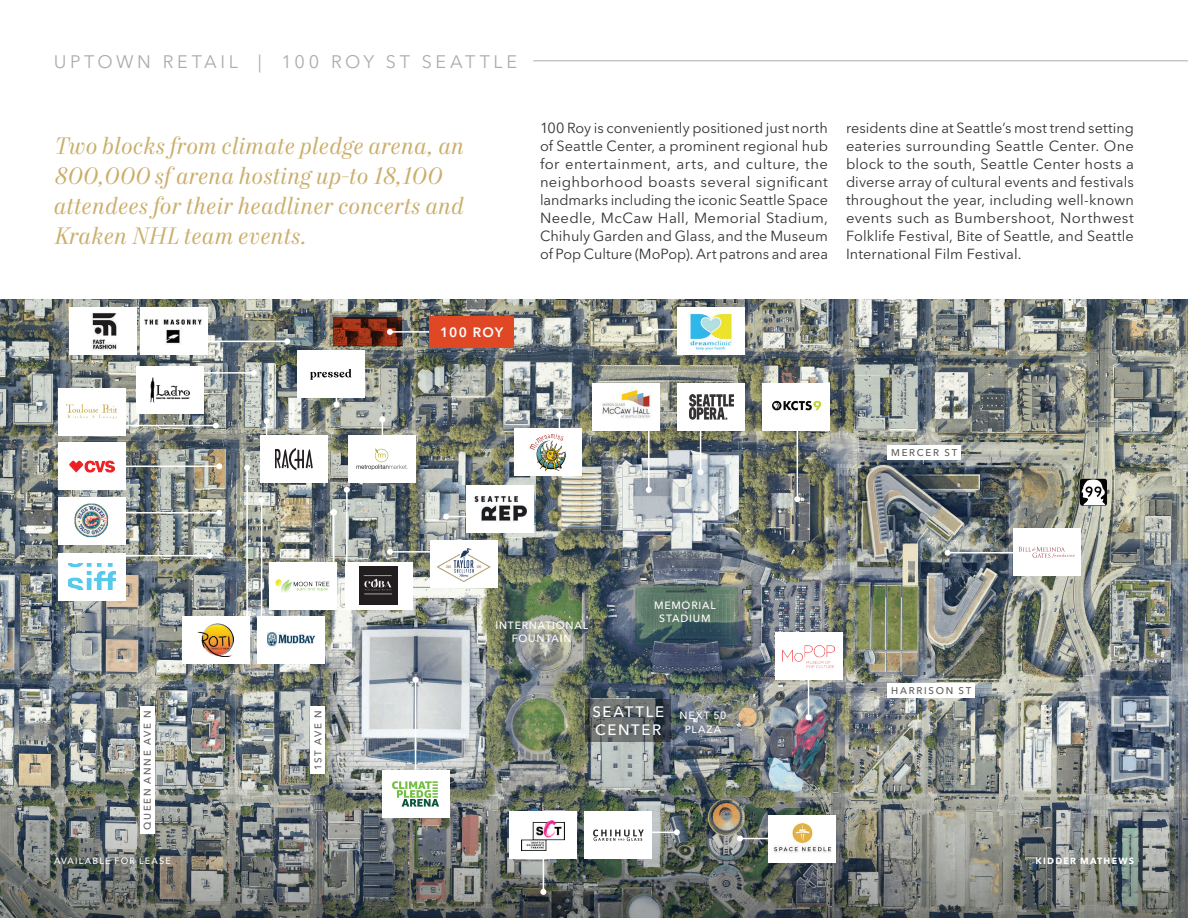
<style>
.page{position:relative;width:1188px;height:918px;background:#fff}
.page>*{position:absolute;margin:0;border:0;box-sizing:border-box;transform-origin:0 0}
.t1{font:italic 24px/30px "Mort Modern 08";letter-spacing:.01em;color:#cbae6b}
.t2{font:18px "Avenir Next LT Pro";letter-spacing:.2em;color:#afabac}
.t3{font:500 15px/18px "Avenir Next LT Pro";letter-spacing:.11em;color:#fff}
.t4{font:14.55px/18px "Avenir Next LT Pro";letter-spacing:.005em;color:#313234;text-align:justify}
.t5{font:600 13.5px "Avenir Next LT Pro";letter-spacing:.08em;color:#fff}
.t6{font:500 10.5px/13.5px "Avenir Next LT Pro";letter-spacing:.075em;color:#fff;text-align:center}
.t7{font:500 9.75px "Avenir Next LT Pro";letter-spacing:.175em;color:#5e5d5d}
.t8{font:500 9px "Avenir Next LT Pro";letter-spacing:.13em;color:#fff}
.t9{font:700 9px "Avenir Next LT Pro";letter-spacing:.13em;color:#fff}
</style>
<div class="page">
<img style="left:0;top:299px;width:1188px;height:365px">
<img style="left:0;top:664px;width:1188px;height:254px">
<div style="left:260px;top:436px;width:68px;height:47px;background:#fff"></div>
<svg style="left:264px;top:418px;width:49px;height:52px"></svg>
<hr style="left:346px;top:490px;width:2px;height:77px;background:#fff">
<svg style="left:344px;top:487px;width:6px;height:6px"></svg>
<div style="left:345px;top:562px;width:67px;height:47px;background:#fff"></div>
<img style="left:360px;top:567px;width:38px;height:37px">
<div style="left:69px;top:307px;width:68px;height:48px;background:#fff"></div>
<img style="left:91px;top:313px;width:26px;height:38px">
<hr style="left:121px;top:425px;width:95px;height:1px;background:#fff">
<svg style="left:213px;top:423px;width:6px;height:6px"></svg>
<div style="left:58px;top:388px;width:67px;height:47px;background:#fff"></div>
<img style="left:66px;top:404px;width:51px;height:15px">
<hr style="left:948px;top:552px;width:70px;height:1px;background:#fff">
<svg style="left:945px;top:550px;width:6px;height:6px"></svg>
<div style="left:1013px;top:529px;width:67px;height:47px;background:#fff"></div>
<svg style="left:1019px;top:547px;width:55px;height:11px"></svg>
<hr style="left:648px;top:425px;width:2px;height:65px;background:#fff">
<svg style="left:646px;top:487px;width:6px;height:6px"></svg>
<img style="left:592px;top:383px;width:68px;height:48px">
<hr style="left:700px;top:425px;width:1px;height:47px;background:#fff">
<svg style="left:698px;top:469px;width:6px;height:6px"></svg>
<div style="left:678px;top:383px;width:67px;height:48px;background:#fff"></div>
<img style="left:689px;top:395px;width:44px;height:24px">
<hr style="left:797px;top:425px;width:1px;height:74px;background:#fff">
<svg style="left:794px;top:496px;width:6px;height:6px"></svg>
<div style="left:763px;top:383px;width:67px;height:48px;background:#fff"></div>
<img style="left:772px;top:400px;width:49px;height:11px">
<hr style="left:559px;top:415px;width:1px;height:38px;background:#fff">
<svg style="left:556px;top:412px;width:6px;height:6px"></svg>
<div style="left:514px;top:429px;width:68px;height:47px;background:#fff"></div>
<img style="left:529px;top:433px;width:37px;height:39px">
<hr style="left:415px;top:680px;width:1px;height:107px;background:#fff">
<svg style="left:413px;top:677px;width:6px;height:6px"></svg>
<div style="left:382px;top:770px;width:67px;height:48px;background:#fff"></div>
<svg style="left:392px;top:781px;width:47px;height:26px"></svg>
<hr style="left:104px;top:512px;width:115px;height:2px;background:#fff">
<svg style="left:216px;top:510px;width:6px;height:6px"></svg>
<div style="left:58px;top:497px;width:68px;height:48px;background:#fff"></div>
<img style="left:74px;top:503px;width:35px;height:35px">
<hr style="left:118px;top:555px;width:92px;height:1px;background:#fff">
<svg style="left:207px;top:553px;width:6px;height:6px"></svg>
<div style="left:58px;top:553px;width:68px;height:47px;background:#fff"></div>
<img style="left:69px;top:563px;width:47px;height:27px">
<hr style="left:390px;top:551px;width:64px;height:2px;background:#fff">
<svg style="left:387px;top:549px;width:6px;height:6px"></svg>
<div style="left:430px;top:541px;width:67px;height:47px;background:#fff"></div>
<img style="left:436px;top:548px;width:55px;height:34px">
<hr style="left:446px;top:516px;width:38px;height:1px;background:#fff">
<svg style="left:443px;top:514px;width:6px;height:6px"></svg>
<div style="left:466px;top:486px;width:68px;height:47px;background:#fff"></div>
<img style="left:474px;top:496px;width:53px;height:26px">
<hr style="left:650px;top:329px;width:37px;height:1px;background:#fff">
<svg style="left:647px;top:327px;width:6px;height:6px"></svg>
<div style="left:678px;top:307px;width:67px;height:48px;background:#fff"></div>
<img style="left:690px;top:313px;width:42px;height:38px">
<hr style="left:261px;top:500px;width:1px;height:118px;background:#fff">
<svg style="left:259px;top:497px;width:6px;height:6px"></svg>
<div style="left:257px;top:616px;width:67px;height:48px;background:#fff"></div>
<img style="left:267px;top:632px;width:47px;height:15px">
<hr style="left:246px;top:468px;width:2px;height:160px;background:#fff">
<svg style="left:244px;top:465px;width:6px;height:6px"></svg>
<div style="left:182px;top:616px;width:67px;height:48px;background:#fff"></div>
<img style="left:198px;top:623px;width:36px;height:34px">
<hr style="left:808px;top:680px;width:1px;height:37px;background:#fff">
<svg style="left:806px;top:714px;width:6px;height:6px"></svg>
<div style="left:775px;top:633px;width:67px;height:47px;background:#fff"></div>
<img style="left:783px;top:645px;width:51px;height:22px">
<hr style="left:740px;top:838px;width:38px;height:1px;background:#fff">
<svg style="left:737px;top:836px;width:6px;height:6px"></svg>
<div style="left:768px;top:815px;width:68px;height:47px;background:#fff"></div>
<img style="left:773px;top:822px;width:58px;height:31px">
<hr style="left:543px;top:845px;width:1px;height:47px;background:#fff">
<svg style="left:540px;top:889px;width:6px;height:6px"></svg>
<div style="left:510px;top:812px;width:67px;height:47px;background:#fff"></div>
<img style="left:522px;top:820px;width:43px;height:31px">
<hr style="left:630px;top:832px;width:47px;height:1px;background:#fff">
<svg style="left:674px;top:829px;width:6px;height:6px"></svg>
<div style="left:585px;top:812px;width:67px;height:47px;background:#fff"></div>
<svg style="left:593px;top:830px;width:51px;height:11px"></svg>
<svg style="left:585px;top:699px;width:86px;height:43px"></svg>
<div style="left:270px;top:562px;width:67px;height:47px;background:#fff"></div>
<img style="left:276px;top:579px;width:54px;height:14px">
<hr style="left:333px;top:512px;width:1px;height:63px;background:#fff">
<div style="left:330px;top:509px;width:7px;height:7px;background:#fff;border-radius:50%"></div>
<div style="left:888px;top:445px;width:73px;height:15px;background:#fff"></div>
<div style="left:888px;top:683px;width:87px;height:15px;background:#fff"></div>
<svg style="left:333px;top:318px;width:69px;height:28px"></svg>
<div style="left:310px;top:706px;width:15px;height:68px;background:#fff"></div>
<div style="left:140px;top:706px;width:15px;height:128px;background:#fff"></div>
<div style="left:1080px;top:479px;width:27px;height:27px;background:#040503;border-radius:3px"></div>
<svg style="left:1081px;top:479px;width:24px;height:26px"></svg>
<hr style="left:390px;top:331px;width:49px;height:2px;background:#fff">
<svg style="left:387px;top:329px;width:6px;height:6px"></svg>
<div style="left:429px;top:316px;width:85px;height:32px;background:#e04825"></div>
<div style="left:349px;top:436px;width:67px;height:47px;background:#fff"></div>
<svg style="left:357px;top:416px;width:51px;height:54px"></svg>
<div style="left:297px;top:351px;width:67px;height:47px;background:#fff"></div>
<svg style="left:310px;top:369px;width:41px;height:39px"></svg>
<hr style="left:191px;top:341px;width:96px;height:1px;background:#fff">
<svg style="left:284px;top:338px;width:6px;height:6px"></svg>
<div style="left:140px;top:307px;width:68px;height:48px;background:#fff"></div>
<img style="left:144px;top:319px;width:58px;height:26px">
<hr style="left:187px;top:372px;width:67px;height:2px;background:#fff">
<svg style="left:251px;top:370px;width:6px;height:6px"></svg>
<div style="left:136px;top:367px;width:68px;height:47px;background:#fff"></div>
<img style="left:150px;top:377px;width:40px;height:26px">
<hr style="left:122px;top:466px;width:97px;height:1px;background:#fff">
<svg style="left:216px;top:463px;width:6px;height:6px"></svg>
<div style="left:58px;top:443px;width:68px;height:47px;background:#fff"></div>
<img style="left:69px;top:460px;width:46px;height:13px">
<hr style="left:533px;top:61px;width:655px;height:1px;background:#afabac">
<p class="t2" style="left:54px;top:51px;width:465px">UPTOWN RETAIL | 100 ROY ST SEATTLE</p>
<h1 class="t1" style="left:54px;top:132px;width:412px">Two blocks from climate pledge arena, an 800,000 sf arena hosting up-to 18,100 attendees for their headliner concerts and Kraken NHL team events.</h1>
<p class="t4" style="left:540px;top:118px;width:290px">100 Roy is conveniently positioned just north of Seattle Center, a prominent regional hub for entertainment, arts, and culture, the neighborhood boasts several significant landmarks including the iconic Seattle Space Needle, McCaw Hall, Memorial Stadium, Chihuly Garden and Glass, and the Museum of Pop Culture (MoPop). Art patrons and area</p>
<p class="t4" style="left:846px;top:118px;width:290px">residents dine at Seattle’s most trend setting eateries surrounding Seattle Center. One block to the south, Seattle Center hosts a diverse array of cultural events and festivals throughout the year, including well-known events such as Bumbershoot, Northwest Folklife Festival, Bite of Seattle, and Seattle International Film Festival.</p>
<p class="t5" style="left:440px;top:324px;width:65px">100 ROY</p>
<p class="t7" style="left:891px;top:447px;width:68px">MERCER ST</p>
<p class="t7" style="left:142px;top:830px;width:121px;rotate:-90deg">QUEEN ANNE AVE N</p>
<p class="t7" style="left:312px;top:770px;width:62px;rotate:-90deg">1ST AVE N</p>
<p class="t6" style="left:495px;top:618px;width:94px">INTERNATIONAL<br>FOUNTAIN</p>
<p class="t6" style="left:654px;top:599px;width:63px">MEMORIAL<br>STADIUM</p>
<p class="t3" style="left:592px;top:703px;width:73px">SEATTLE<br>CENTER</p>
<p class="t6" style="left:680px;top:709px;width:48px">NEXT 50<br>PLAZA</p>
<p class="t7" style="left:891px;top:685px;width:82px">HARRISON ST</p>
<p class="t8" style="left:54px;top:855px;width:118px">AVAILABLE FOR LEASE</p>
<p class="t9" style="left:1036px;top:855px;width:100px">KIDDER MATHEWS</p>
</div>
